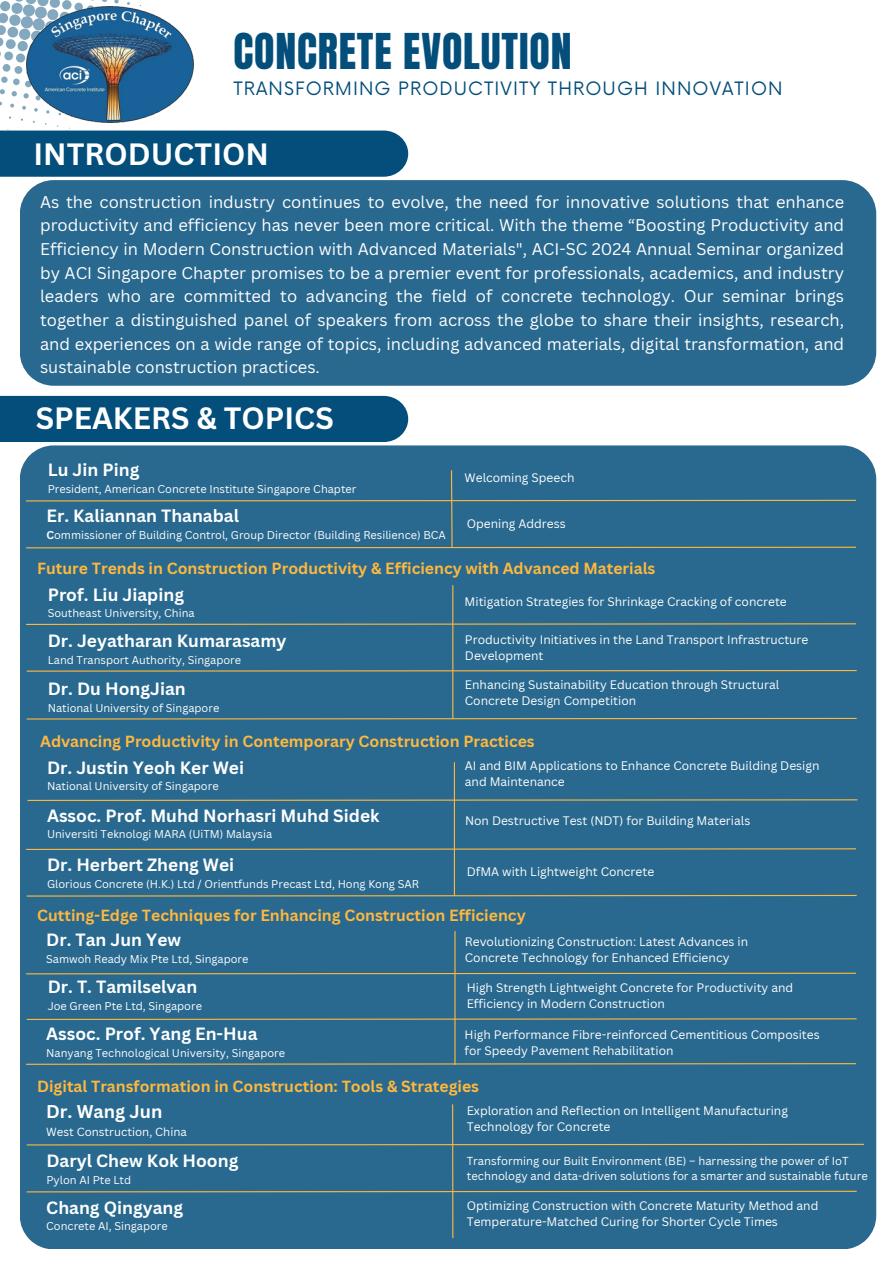
<style>
.page{position:relative;width:894px;height:1264px;background:#fff}
.page>*{position:absolute;margin:0;border:0;box-sizing:border-box;transform-origin:0 0}
.t1{font:42px "Anton";letter-spacing:.02em;color:#034e7b}
.t2{font:700 30px "Canva Sans";color:#fff}
.t3{font:18px "Now";letter-spacing:.06em;color:#034e7b}
.t4{font:700 18px "Canva Sans";color:#fff}
.t5{font:700 17.25px "Canva Sans";color:#fff}
.t6{font:16.5px/23.7px "Canva Sans";color:#fff;text-align:justify}
.t7{font:700 15.75px "Canva Sans";color:#ffb83e}
.t8{font:12px/16px "Canva Sans";color:#fff}
.t9{font:11.4px "Canva Sans";color:#fff}
.t10{font:11.25px/15px "Canva Sans";color:#fff}
.t11{font:10.95px "Canva Sans";color:#fff}
.s1{font-weight:700}
</style>
<div class="page">
<svg style="left:0;top:0;width:408px;height:177px"></svg>
<div style="left:20px;top:180px;width:856px;height:206px;background:#29698f"></div>
<div style="left:0;top:396px;width:408px;height:46px;background:#034e7b"></div>
<div style="left:20px;top:445px;width:856px;height:804px;background:#29698f"></div>
<svg style="left:25px;top:622px;width:831px;height:3px;background:#798670"></svg>
<svg style="left:26px;top:669px;width:831px;height:3px;background:#798670"></svg>
<svg style="left:26px;top:717px;width:831px;height:3px;background:#798670"></svg>
<svg style="left:25px;top:847px;width:831px;height:3px;background:#798670"></svg>
<svg style="left:26px;top:894px;width:831px;height:3px;background:#798670"></svg>
<svg style="left:25px;top:972px;width:831px;height:3px;background:#798670"></svg>
<svg style="left:26px;top:1017px;width:831px;height:3px;background:#798670"></svg>
<svg style="left:25px;top:1062px;width:831px;height:3px;background:#798670"></svg>
<svg style="left:26px;top:1143px;width:838px;height:3px;background:#798670"></svg>
<svg style="left:26px;top:1190px;width:831px;height:2px;background:#8e8e68"></svg>
<div style="left:25px;top:469px;width:831px;height:80px;background:#29698f"></div>
<hr style="left:453px;top:762px;width:2px;height:134px;background:#ffb83e">
<hr style="left:452px;top:1104px;width:1px;height:134px;background:#ffb83e">
<svg style="left:26px;top:798px;width:832px;height:3px;background:#798670"></svg>
<hr style="left:452px;top:585px;width:1px;height:134px;background:#ffb83e">
<hr style="left:454px;top:931px;width:1px;height:133px;background:#ffb83e">
<p class="t1" style="left:233px;top:21px;width:339px">CONCRETE EVOLUTION</p>
<h1 class="t3" style="left:233px;top:78px;width:550px">TRANSFORMING PRODUCTIVITY THROUGH INNOVATION</h1>
<h3 class="t2" style="left:33px;top:133px;width:237px">INTRODUCTION</h3>
<h2 class="t6" style="left:40px;top:189px;width:805px">As the construction industry continues to evolve, the need for innovative solutions that enhance productivity and efficiency has never been more critical. With the theme “Boosting Productivity and Efficiency in Modern Construction with Advanced Materials", ACI-SC 2024 Annual Seminar organized by ACI Singapore Chapter promises to be a premier event for professionals, academics, and industry leaders who are committed to advancing the field of concrete technology. Our seminar brings together a distinguished panel of speakers from across the globe to share their insights, research, and experiences on a wide range of topics, including advanced materials, digital transformation, and sustainable construction practices.</h2>
<h4 class="t2" style="left:36px;top:397px;width:299px">SPEAKERS &amp; TOPICS</h4>
<h2 class="t5" style="left:48px;top:458px;width:93px">Lu Jin Ping</h2>
<p class="t11" style="left:48px;top:481px;width:310px">President, American Concrete Institute Singapore Chapter</p>
<p class="t5" style="left:46px;top:503px;width:194px">Er. Kaliannan Thanabal</p>
<p class="t11" style="left:46px;top:527px;width:401px"><span class="s1">C</span>ommissioner of Building Control, Group Director (Building Resilience) BCA</p>
<p class="t8" style="left:464px;top:469px;width:111px">Welcoming Speech</p>
<p class="t8" style="left:466px;top:515px;width:100px">Opening Address</p>
<h5 class="t7" style="left:37px;top:557px;width:619px">Future Trends in Construction Productivity &amp; Efficiency with Advanced Materials</h5>
<p class="t5" style="left:48px;top:582px;width:138px">Prof. Liu Jiaping</p>
<p class="t11" style="left:48px;top:605px;width:148px">Southeast University, China</p>
<p class="t5" style="left:48px;top:628px;width:240px">Dr. Jeyatharan Kumarasamy</p>
<h5 class="t11" style="left:48px;top:652px;width:195px">Land Transport Authority, Singapore</h5>
<p class="t5" style="left:48px;top:677px;width:139px">Dr. Du HongJian</p>
<p class="t11" style="left:48px;top:700px;width:173px">National University of Singapore</p>
<p class="t8" style="left:464px;top:593px;width:323px">Mitigation Strategies for Shrinkage Cracking of concrete</p>
<p class="t8" style="left:465px;top:631px;width:345px">Productivity Initiatives in the Land Transport Infrastructure<br>Development</p>
<p class="t8" style="left:465px;top:676px;width:316px">Enhancing Sustainability Education through Structural<br>Concrete Design Competition</p>
<p class="t7" style="left:40px;top:730px;width:496px">Advancing Productivity in Contemporary Construction Practices</p>
<p class="t5" style="left:47px;top:755px;width:198px">Dr. Justin Yeoh Ker Wei</p>
<p class="t11" style="left:47px;top:778px;width:173px">National University of Singapore</p>
<p class="t5" style="left:47px;top:803px;width:334px">Assoc. Prof. Muhd Norhasri Muhd Sidek</p>
<p class="t11" style="left:47px;top:826px;width:226px">Universiti Teknologi MARA (UiTM) Malaysia</p>
<p class="t5" style="left:47px;top:852px;width:189px">Dr. Herbert Zheng Wei</p>
<p class="t11" style="left:47px;top:875px;width:373px">Glorious Concrete (H.K.) Ltd / Orientfunds Precast Ltd, Hong Kong SAR</p>
<p class="t8" style="left:465px;top:757px;width:356px">AI and BIM Applications to Enhance Concrete Building Design and Maintenance</p>
<h5 class="t8" style="left:465px;top:812px;width:287px">Non Destructive Test (NDT) for Building Materials</h5>
<p class="t8" style="left:466px;top:863px;width:189px">DfMA with Lightweight Concrete</p>
<p class="t7" style="left:37px;top:903px;width:490px">Cutting-Edge Techniques for Enhancing Construction Efficiency</p>
<p class="t5" style="left:46px;top:927px;width:136px">Dr. Tan Jun Yew</p>
<h5 class="t11" style="left:46px;top:950px;width:204px">Samwoh Ready Mix Pte Ltd, Singapore</h5>
<p class="t5" style="left:48px;top:974px;width:151px">Dr. T. Tamilselvan</p>
<p class="t11" style="left:48px;top:998px;width:156px">Joe Green Pte Ltd, Singapore</p>
<p class="t5" style="left:46px;top:1021px;width:213px">Assoc. Prof. Yang En-Hua</p>
<p class="t11" style="left:46px;top:1044px;width:240px">Nanyang Technological University, Singapore</p>
<p class="t8" style="left:465px;top:933px;width:285px">Revolutionizing Construction: Latest Advances in<br>Concrete Technology for Enhanced Efficiency</p>
<p class="t8" style="left:466px;top:979px;width:328px">High Strength Lightweight Concrete for Productivity and<br>Efficiency in Modern Construction</p>
<h4 class="t8" style="left:464px;top:1025px;width:356px">High Performance Fibre-reinforced Cementitious Composites for Speedy Pavement Rehabilitation</h4>
<p class="t7" style="left:37px;top:1075px;width:443px">Digital Transformation in Construction: Tools &amp; Strategies</p>
<p class="t4" style="left:46px;top:1099px;width:118px">Dr. Wang Jun</p>
<p class="t9" style="left:46px;top:1123px;width:142px">West Construction, China</p>
<p class="t5" style="left:46px;top:1148px;width:193px">Daryl Chew Kok Hoong</p>
<p class="t11" style="left:46px;top:1171px;width:86px">Pylon AI Pte Ltd</p>
<p class="t5" style="left:46px;top:1195px;width:138px">Chang Qingyang</p>
<p class="t11" style="left:46px;top:1218px;width:123px">Concrete AI, Singapore</p>
<p class="t8" style="left:466px;top:1102px;width:323px">Exploration and Reflection on Intelligent Manufacturing<br>Technology for Concrete</p>
<p class="t10" style="left:466px;top:1152px;width:402px">Transforming our Built Environment (BE) – harnessing the power of IoT technology and data-driven solutions for a smarter and sustainable future</p>
<p class="t8" style="left:466px;top:1197px;width:353px">Optimizing Construction with Concrete Maturity Method and<br>Temperature-Matched Curing for Shorter Cycle Times</p>
</div>
